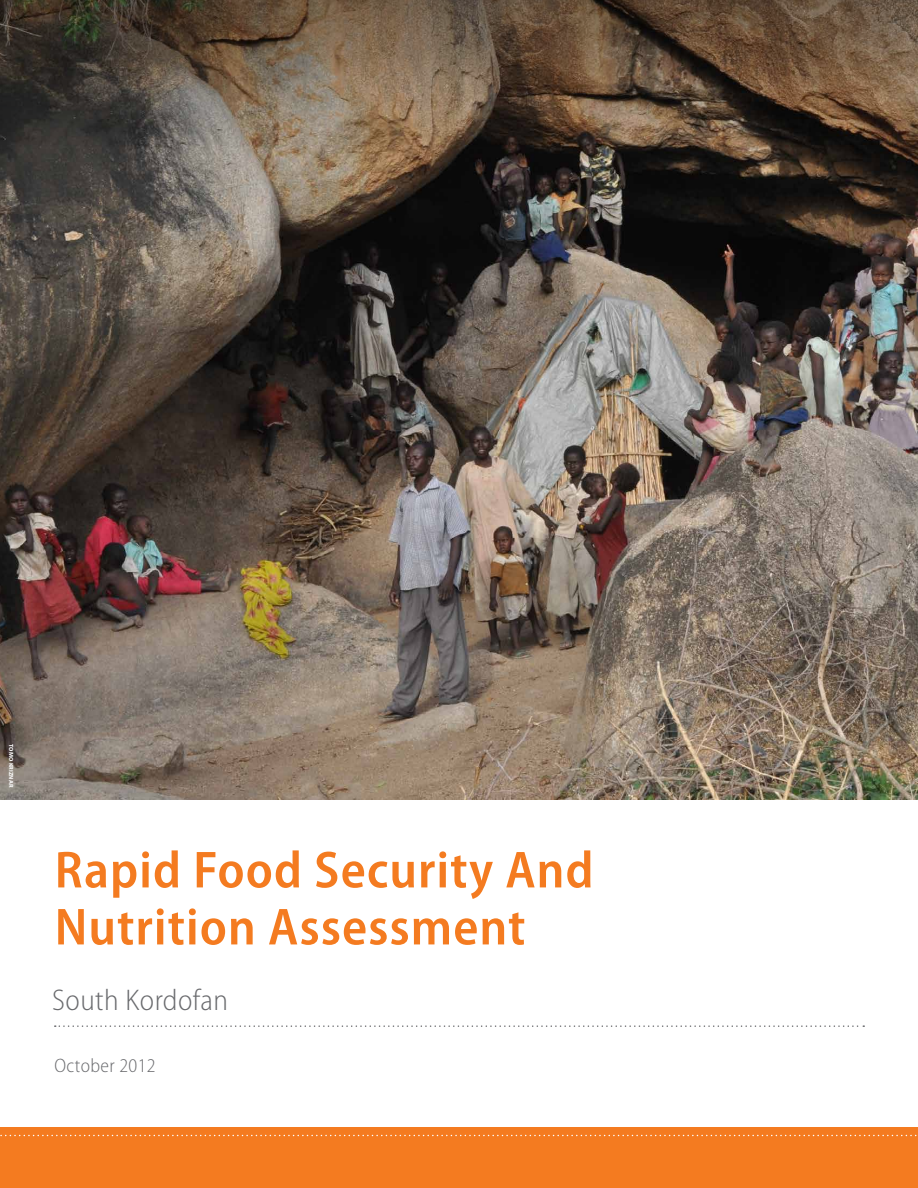
<style>
.page{position:relative;width:918px;height:1188px;background:#fff}
.page>*{position:absolute;margin:0;border:0;box-sizing:border-box;transform-origin:0 0}
.t1{font:600 semi-condensed 52.5px/57px "Myriad Pro";letter-spacing:.02em;color:#f47b20}
.t2{font:300 semi-condensed 30px "Myriad Pro";letter-spacing:.015em;color:#696a6d}
.t3{font:300 semi-condensed 19.5px "Myriad Pro";letter-spacing:.02em;color:#696a6d}
.t4{font:700 6px "Myriad Pro";letter-spacing:.02em;color:#fff}
</style>
<div class="page">
<div style="left:0;top:1127px;width:918px;height:61px;background:#f47b20"></div>
<img style="left:0;top:147px;width:918px;height:652px">
<svg style="left:0;top:0;width:918px;height:147px;background:#62503f"></svg>
<svg style="left:55px;top:1025px;width:809px;height:2px"></svg>
<svg style="left:0;top:1135px;width:917px;height:1px"></svg>
<p class="t4" style="left:14px;top:744px;width:45px;rotate:90deg">Tomo Kriznar</p>
<p class="t1" style="left:55px;top:842px;width:540px">Rapid Food Security And<br>Nutrition Assessment</p>
<p class="t2" style="left:52px;top:984px;width:177px">South Kordofan</p>
<p class="t3" style="left:54px;top:1055px;width:103px">October 2012</p>
</div>
